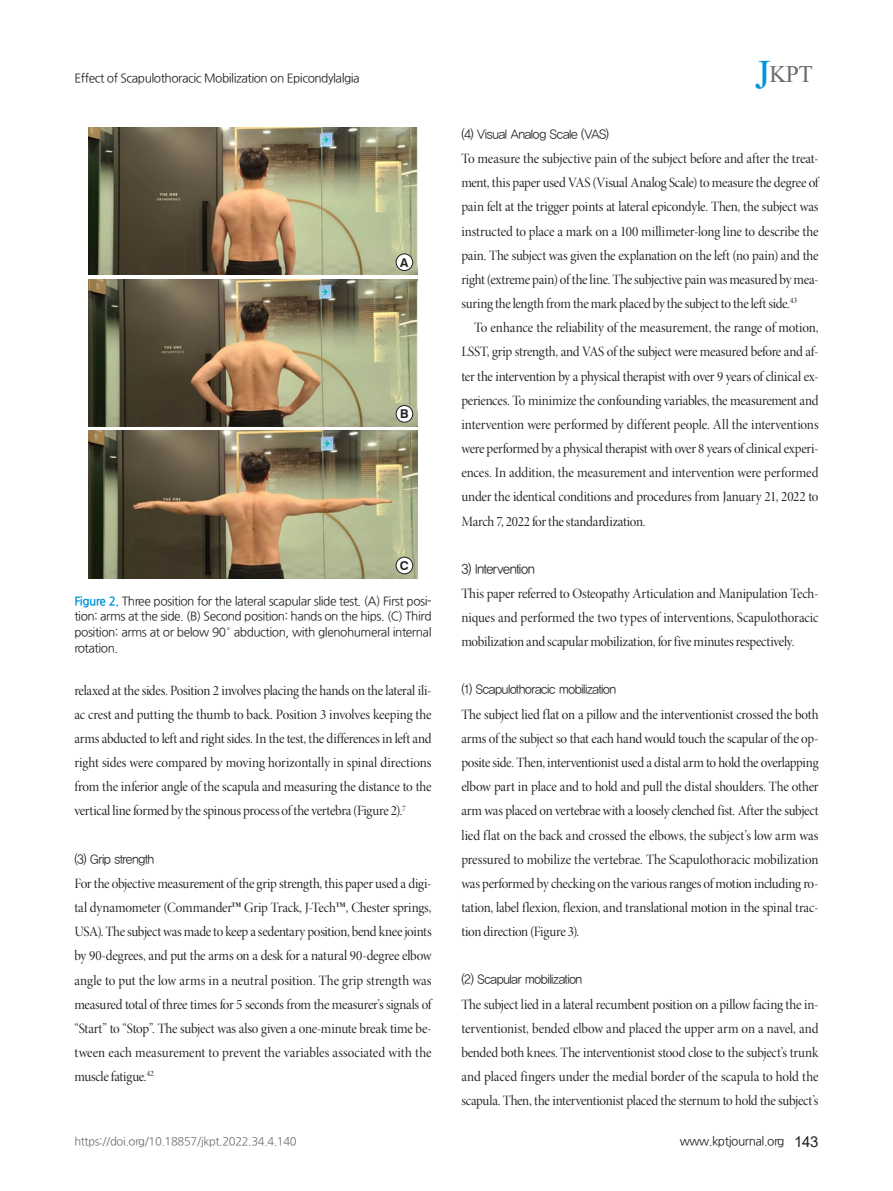
<style>
.page{position:relative;width:893px;height:1191px;background:#fff}
.page>*{position:absolute;margin:0;border:0;box-sizing:border-box;transform-origin:0 0}
.t1{font:30px "Aparajita";color:#6c6d70}
.본문{font:14.25px/24.2px "Minion Pro Disp";letter-spacing:-.015em;color:#231f20;text-align:justify;scale:.96 1}
.본문_소제목1{font:13.5px "YDVYGO32";letter-spacing:-.035em;color:#231f20;scale:.95 1}
.본문_소제목2{font:12.75px "YDVYGO32";letter-spacing:-.025em;color:#231f20;scale:.95 1}
.t2{font:700 12.15px "Swiss 721 BT";color:#231f20}
.표_제목__그림_설명{font:12px/15.6px "Nanum Gothic OTF";letter-spacing:-.04em;color:#231f20;text-align:justify}
.t3{font:11.25px "Nanum Gothic OTF";letter-spacing:-.03em;color:#6c6d70}
.s1{font-family:"Nanum Gothic OTF Bold";color:#0095d9}
.s2{font-size:51px;color:#0095d9}
.s3{font-family:"Arial";font-size:15px}
</style>
<div class="page">
<img style="left:89px;top:128px;width:328px;height:147px">
<img style="left:89px;top:279px;width:328px;height:147px">
<img style="left:89px;top:431px;width:328px;height:147px">
<div style="left:396px;top:254px;width:17px;height:16px;background:#fff;border-radius:50%"></div>
<div style="left:396px;top:254px;width:17px;height:17px;border:1px solid #231f20;border-radius:50%"></div>
<div style="left:396px;top:405px;width:17px;height:17px;background:#fff;border-radius:50%"></div>
<div style="left:396px;top:405px;width:17px;height:17px;border:1px solid #231f20;border-radius:50%"></div>
<div style="left:396px;top:557px;width:17px;height:17px;background:#fff;border-radius:50%"></div>
<div style="left:396px;top:557px;width:17px;height:17px;border:1px solid #231f20;border-radius:50%"></div>
<p class="표_제목__그림_설명" style="left:74px;top:70px;width:287px">Effect of Scapulothoracic Mobilization on Epicondylalgia</p>
<p class="t2" style="left:400px;top:255px;width:10px">A</p>
<p class="t2" style="left:400px;top:406px;width:10px">B</p>
<p class="t2" style="left:400px;top:558px;width:10px">C</p>
<p class="표_제목__그림_설명" style="left:74px;top:593px;width:359px"><span class="s1">Figure 2.</span> Three position for the lateral scapular slide test. (A) First posi&shy;tion: arms at the side. (B) Second position: hands on the hips. (C) Third position: arms at or below 90° abduction, with glenohumeral internal rotation.</p>
<p class="본문" style="left:74px;top:678px;width:374px">relaxed at the sides. Position 2 involves placing the hands on the lateral ili&shy;ac crest and putting the thumb to back. Position 3 involves keeping the arms abducted to left and right sides. In the test, the differences in left and right sides were compared by moving horizontally in spinal directions from the inferior angle of the scapula and measuring the distance to the vertical line formed by the spinous process of the vertebra (Figure 2).<sup>7</sup></p>
<p class="본문_소제목2" style="left:74px;top:850px;width:86px">(3) Grip strength</p>
<p class="본문" style="left:74px;top:871px;width:374px">For the objective measurement of the grip strength, this paper used a digi&shy;tal dynamometer (Commander<sup>TM</sup> Grip Track, J-Tech<sup>TM</sup>, Chester springs, USA). The subject was made to keep a sedentary position, bend knee joints by 90-degrees, and put the arms on a desk for a natural 90-degree elbow angle to put the low arms in a neutral position. The grip strength was measured total of three times for 5 seconds from the measurer’s signals of “Start” to “Stop”. The subject was also given a one-minute break time be&shy;tween each measurement to prevent the variables associated with the muscle fatigue.<sup>42</sup></p>
<p class="t3" style="left:74px;top:1134px;width:224px">https://doi.org/10.18857/jkpt.2022.34.4.140</p>
<h1 class="t1" style="left:755px;top:60px;width:60px"><span class="s2">J</span>KPT</h1>
<p class="본문_소제목2" style="left:461px;top:125px;width:157px">(4) Visual Analog Scale (VAS)</p>
<p class="본문" style="left:461px;top:147px;width:374px">To measure the subjective pain of the subject before and after the treat&shy;ment, this paper used VAS (Visual Analog Scale) to measure the degree of pain felt at the trigger points at lateral epicondyle. Then, the subject was instructed to place a mark on a 100 millimeter-long line to describe the pain. The subject was given the explanation on the left (no pain) and the right (extreme pain) of the line. The subjective pain was measured by mea&shy;suring the length from the mark placed by the subject to the left side.<sup>43</sup></p>
<p class="본문" style="left:461px;top:316px;width:374px;text-indent:13px">To enhance the reliability of the measurement, the range of motion, LSST, grip strength, and VAS of the subject were measured before and af&shy;ter the intervention by a physical therapist with over 9 years of clinical ex&shy;periences. To minimize the confounding variables, the measurement and intervention were performed by different people. All the interventions were performed by a physical therapist with over 8 years of clinical experi&shy;ences. In addition, the measurement and intervention were performed under the identical conditions and procedures from January 21, 2022 to March 7, 2022 for the standardization.</p>
<p class="본문_소제목1" style="left:461px;top:560px;width:79px">3) Intervention</p>
<p class="본문" style="left:461px;top:582px;width:374px">This paper referred to Osteopathy Articulation and Manipulation Tech&shy;niques and performed the two types of interventions, Scapulothoracic mobilization and scapular mobilization, for five minutes respectively.</p>
<p class="본문_소제목2" style="left:461px;top:681px;width:164px">(1) Scapulothoracic mobilization</p>
<p class="본문" style="left:461px;top:702px;width:374px">The subject lied flat on a pillow and the interventionist crossed the both arms of the subject so that each hand would touch the scapular of the op&shy;posite side. Then, interventionist used a distal arm to hold the overlapping elbow part in place and to hold and pull the distal shoulders. The other arm was placed on vertebrae with a loosely clenched fist. After the subject lied flat on the back and crossed the elbows, the subject’s low arm was pressured to mobilize the vertebrae. The Scapulothoracic mobilization was performed by checking on the various ranges of motion including ro&shy;tation, label flexion, flexion, and translational motion in the spinal trac&shy;tion direction (Figure 3).</p>
<p class="본문_소제목2" style="left:461px;top:971px;width:129px">(2) Scapular mobilization</p>
<p class="본문" style="left:461px;top:992px;width:374px">The subject lied in a lateral recumbent position on a pillow facing the in&shy;terventionist, bended elbow and placed the upper arm on a navel, and bended both knees. The interventionist stood close to the subject’s trunk and placed fingers under the medial border of the scapula to hold the scapula. Then, the interventionist placed the sternum to hold the subject’s</p>
<p class="표_제목__그림_설명" style="left:680px;top:1133px;width:140px">www.kptjournal.org <span class="s3">143</span></p>
</div>
